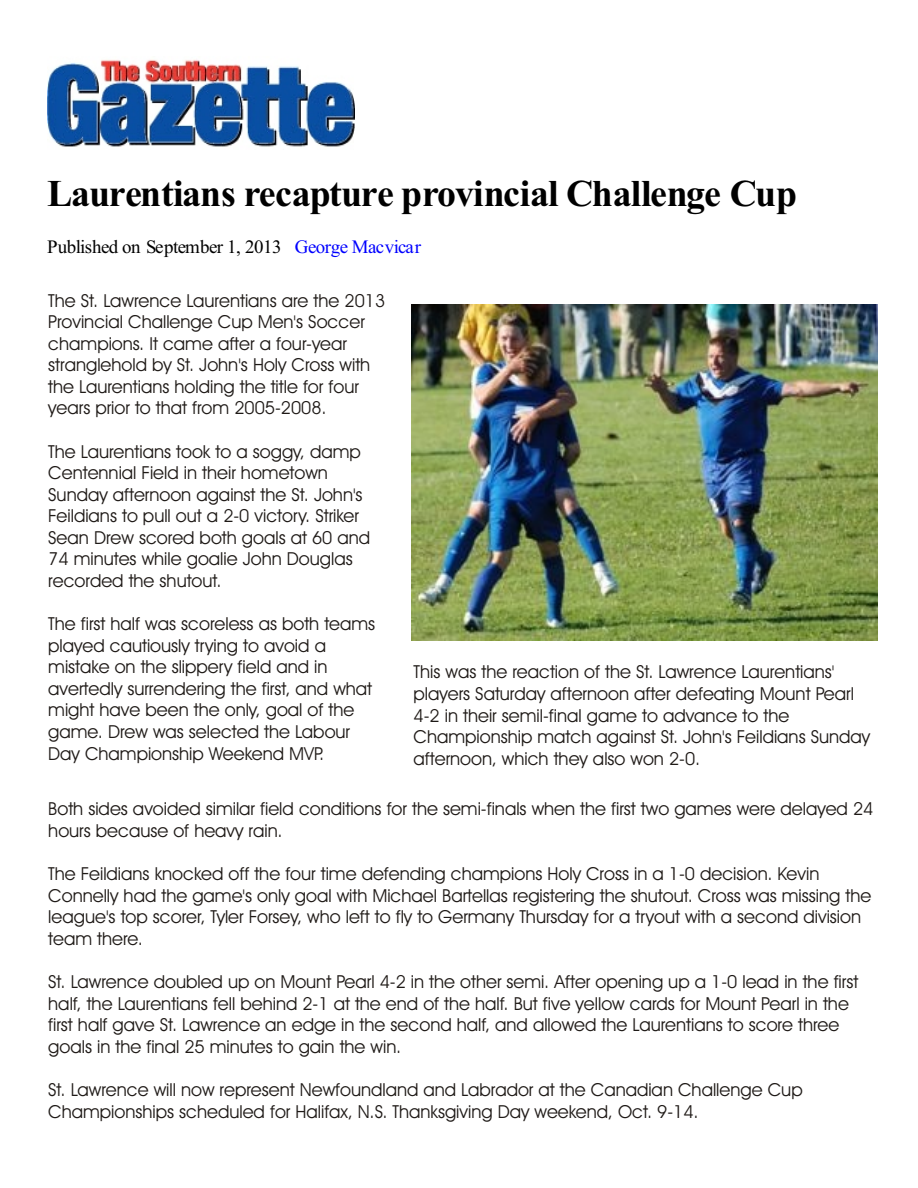
<style>
.page{position:relative;width:918px;height:1188px;background:#fff}
.page>*{position:absolute;margin:0;border:0;box-sizing:border-box;transform-origin:0 0}
.t1{font:700 37.8px "Times New Roman";letter-spacing:-.025em;color:#000}
.t2{font:18.9px "Times New Roman";letter-spacing:-.025em;color:#000}
.t3{font:18px/21.6px "Avant Garde Bk BT";color:#1f1a17}
.s1{color:#00f}
</style>
<div class="page">
<img style="left:47px;top:59px;width:308px;height:88px">
<img style="left:412px;top:304px;width:465px;height:336px">
<h1 class="t1" style="left:47px;top:180px;width:752px">Laurentians recapture provincial Challenge Cup</h1>
<p class="t2" style="left:47px;top:240px;width:375px">Published on September 1, 2013 <span class="s1">George Macvicar</span></p>
<p class="t3" style="left:48px;top:291px;width:338px">The St. Lawrence Laurentians are the 2013<br>Provincial Challenge Cup Men's Soccer champions. It came after a four-year stranglehold by St. John's Holy Cross with the Laurentians holding the title for four years prior to that from 2005-2008.</p>
<p class="t3" style="left:48px;top:442px;width:323px">The Laurentians took to a soggy, damp Centennial Field in their hometown Sunday afternoon against the St. John's Feildians to pull out a 2-0 victory. Striker Sean Drew scored both goals at 60 and 74 minutes while goalie John Douglas recorded the shutout.</p>
<p class="t3" style="left:48px;top:615px;width:329px">The first half was scoreless as both teams played cautiously trying to avoid a mistake on the slippery field and in avertedly surrendering the first, and what might have been the only, goal of the game. Drew was selected the Labour Day Championship Weekend MVP.</p>
<p class="t3" style="left:48px;top:800px;width:827px">Both sides avoided similar field conditions for the semi-finals when the first two games were delayed 24 hours because of heavy rain.</p>
<p class="t3" style="left:48px;top:865px;width:825px">The Feildians knocked off the four time defending champions Holy Cross in a 1-0 decision. Kevin Connelly had the game's only goal with Michael Bartellas registering the shutout. Cross was missing the league's top scorer, Tyler Forsey, who left to fly to Germany Thursday for a tryout with a second division team there.</p>
<p class="t3" style="left:48px;top:973px;width:812px">St. Lawrence doubled up on Mount Pearl 4-2 in the other semi. After opening up a 1-0 lead in the first half, the Laurentians fell behind 2-1 at the end of the half. But five yellow cards for Mount Pearl in the first half gave St. Lawrence an edge in the second half, and allowed the Laurentians to score three goals in the final 25 minutes to gain the win.</p>
<p class="t3" style="left:48px;top:1080px;width:756px">St. Lawrence will now represent Newfoundland and Labrador at the Canadian Challenge Cup<br>Championships scheduled for Halifax, N.S. Thanksgiving Day weekend, Oct. 9-14.</p>
<p class="t3" style="left:414px;top:663px;width:458px">This was the reaction of the St. Lawrence Laurentians' players Saturday afternoon after defeating Mount Pearl 4-2 in their semil-final game to advance to the Championship match against St. John's Feildians Sunday afternoon, which they also won 2-0.</p>
</div>
